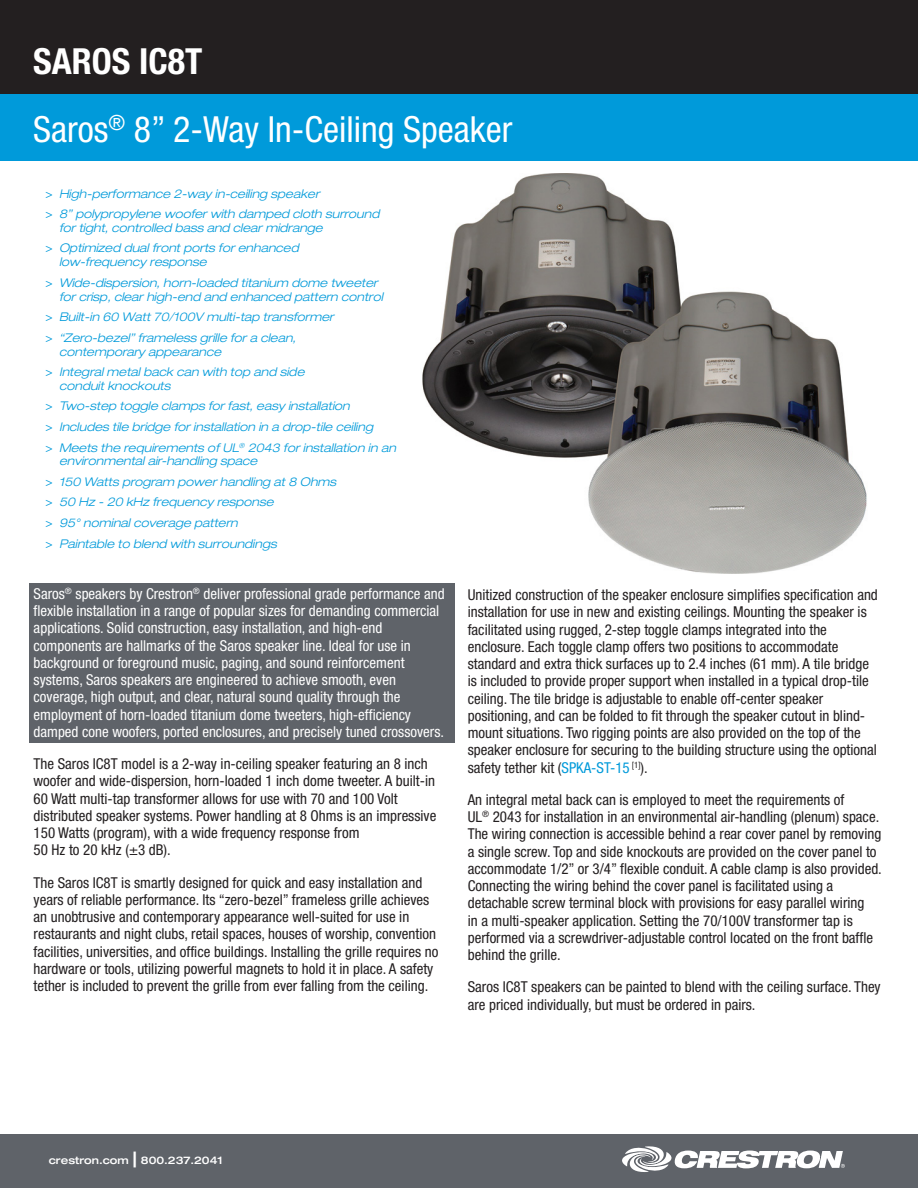
<style>
.page{position:relative;width:918px;height:1188px;background:#fff}
.page>*{position:absolute;margin:0;border:0;box-sizing:border-box;transform-origin:0 0}
.t1{font:condensed 36px/67.3px "Helvetica Neue LT Std";color:#fff}
.t2{font:condensed 15px/17.2px "Helvetica Neue LT Std";color:#231f20}
.t3{font:condensed 15px/17.2px "Helvetica Neue LT Std";color:#fff}
.t4{font:italic 300 expanded 12px/13.8px "Helvetica Neue LT Std";color:#009ada}
.t5{font:500 expanded 10.5px "Helvetica Neue LT Std";color:#fff}
.s1{font-weight:700}
.s2{font-weight:400;font-style:normal;font-stretch:condensed}
.s3{color:#009ada}
.s4{font-size:21px}
</style>
<div class="page">
<div style="left:0;top:0;width:918px;height:94px;background:#231f20"></div>
<div style="left:0;top:94px;width:918px;height:67px;background:#009ada"></div>
<div style="left:0;top:1134px;width:918px;height:54px;background:#5f6369"></div>
<svg style="left:622px;top:1146px;width:223px;height:26px"></svg>
<img style="left:422px;top:174px;width:445px;height:400px">
<div style="left:29px;top:583px;width:425px;height:160px;background:#5f6369"></div>
<h1 class="t1" style="left:33px;top:28px;width:481px"><span class="s1">SAROS IC8T<br></span>Saros<sup>®</sup> 8” 2-Way In-Ceiling Speaker</h1>
<p class="t4" style="left:46px;top:187px;width:275px"><span class="s2">&gt;</span> High-performance 2-way in-ceiling speaker</p>
<p class="t4" style="left:59px;top:207px;width:322px;text-indent:-14px"><span class="s2">&gt;</span> 8” polypropylene woofer with damped cloth surround for tight, controlled bass and clear midrange</p>
<p class="t4" style="left:59px;top:242px;width:241px;text-indent:-14px"><span class="s2">&gt;</span> Optimized dual front ports for enhanced low-frequency response</p>
<p class="t4" style="left:59px;top:276px;width:325px;text-indent:-14px"><span class="s2">&gt;</span> Wide-dispersion, horn-loaded titanium dome tweeter for crisp, clear high-end and enhanced pattern control</p>
<p class="t4" style="left:46px;top:310px;width:289px"><span class="s2">&gt;</span> Built-in 60 Watt 70/100V multi-tap transformer</p>
<p class="t4" style="left:59px;top:331px;width:238px;text-indent:-14px"><span class="s2">&gt;</span> “Zero-bezel” frameless grille for a clean, contemporary appearance</p>
<p class="t4" style="left:59px;top:365px;width:247px;text-indent:-14px"><span class="s2">&gt;</span> Integral metal back can with top and side conduit knockouts</p>
<p class="t4" style="left:46px;top:399px;width:306px"><span class="s2">&gt;</span> Two-step toggle clamps for fast, easy installation</p>
<p class="t4" style="left:46px;top:420px;width:329px"><span class="s2">&gt;</span> Includes tile bridge for installation in a drop-tile ceiling</p>
<p class="t4" style="left:59px;top:441px;width:338px;text-indent:-14px"><span class="s2">&gt;</span> Meets the requirements of UL<sup>®</sup> 2043 for installation in an environmental air-handling space</p>
<p class="t4" style="left:46px;top:475px;width:292px"><span class="s2">&gt;</span> 150 Watts program power handling at 8 Ohms</p>
<p class="t4" style="left:46px;top:495px;width:230px"><span class="s2">&gt;</span> 50 Hz - 20 kHz frequency response</p>
<p class="t4" style="left:46px;top:516px;width:194px"><span class="s2">&gt;</span> 95° nominal coverage pattern</p>
<p class="t4" style="left:46px;top:537px;width:233px"><span class="s2">&gt;</span> Paintable to blend with surroundings</p>
<p class="t3" style="left:34px;top:585px;width:413px">Saros<sup>®</sup> speakers by Crestron<sup>®</sup> deliver professional grade performance and flexible installation in a range of popular sizes for demanding commercial applications. Solid construction, easy installation, and high-end components are hallmarks of the Saros speaker line. Ideal for use in background or foreground music, paging, and sound reinforcement systems, Saros speakers are engineered to achieve smooth, even coverage, high output, and clear, natural sound quality through the employment of horn-loaded titanium dome tweeters, high-efficiency damped cone woofers, ported enclosures, and precisely tuned crossovers.</p>
<p class="t2" style="left:34px;top:755px;width:404px">The Saros IC8T model is a 2-way in-ceiling speaker featuring an 8 inch woofer and wide-dispersion, horn-loaded 1 inch dome tweeter. A built-in 60 Watt multi-tap transformer allows for use with 70 and 100 Volt distributed speaker systems. Power handling at 8 Ohms is an impressive 150 Watts (program), with a wide frequency response from<br>50 Hz to 20 kHz (±3 dB).</p>
<p class="t2" style="left:34px;top:874px;width:406px">The Saros IC8T is smartly designed for quick and easy installation and years of reliable performance. Its “zero-bezel” frameless grille achieves an unobtrusive and contemporary appearance well-suited for use in restaurants and night clubs, retail spaces, houses of worship, convention facilities, universities, and office buildings. Installing the grille requires no hardware or tools, utilizing powerful magnets to hold it in place. A safety tether is included to prevent the grille from ever falling from the ceiling.</p>
<p class="t2" style="left:468px;top:586px;width:412px">Unitized construction of the speaker enclosure simplifies specification and installation for use in new and existing ceilings. Mounting the speaker is facilitated using rugged, 2-step toggle clamps integrated into the enclosure. Each toggle clamp offers two positions to accommodate standard and extra thick surfaces up to 2.4 inches (61 mm). A tile bridge is included to provide proper support when installed in a typical drop-tile ceiling. The tile bridge is adjustable to enable off-center speaker positioning, and can be folded to fit through the speaker cutout in blind&shy;mount situations. Two rigging points are also provided on the top of the speaker enclosure for securing to the building structure using the optional safety tether kit (<span class="s3">SPKA-ST-15</span> <sup>[1]</sup>).</p>
<p class="t2" style="left:468px;top:791px;width:416px">An integral metal back can is employed to meet the requirements of<br>UL<sup>®</sup> 2043 for installation in an environmental air-handling (plenum) space.<br>The wiring connection is accessible behind a rear cover panel by removing a single screw. Top and side knockouts are provided on the cover panel to accommodate 1/2” or 3/4” flexible conduit. A cable clamp is also provided.<br>Connecting the wiring behind the cover panel is facilitated using a detachable screw terminal block with provisions for easy parallel wiring<br>in a multi-speaker application. Setting the 70/100V transformer tap is performed via a screwdriver-adjustable control located on the front baffle behind the grille.</p>
<p class="t2" style="left:468px;top:978px;width:415px">Saros IC8T speakers can be painted to blend with the ceiling surface. They are priced individually, but must be ordered in pairs.</p>
<p class="t5" style="left:49px;top:1153px;width:175px">crestron.com <span class="s4">|</span> 800.237.2041</p>
</div>
